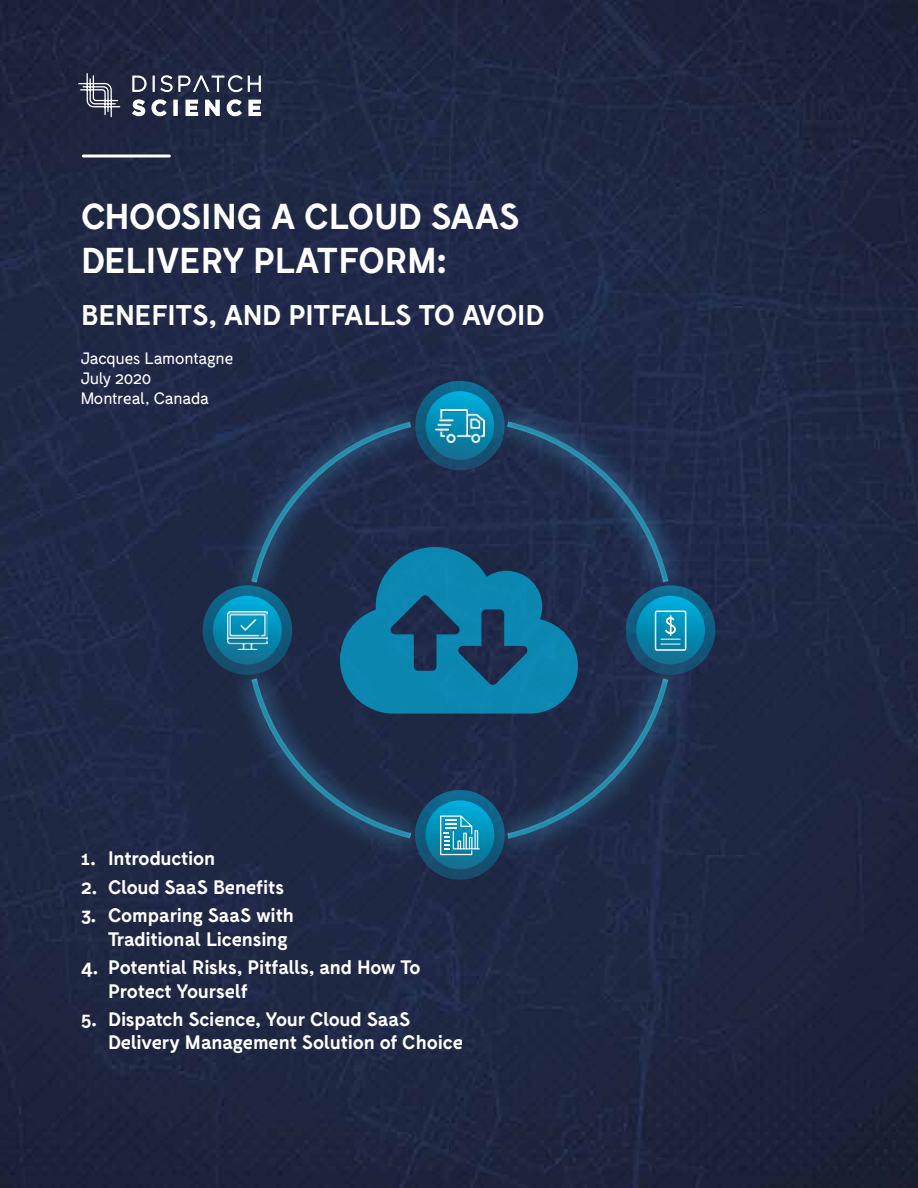
<style>
.page{position:relative;width:918px;height:1188px;background:#fff}
.page>*{position:absolute;margin:0;border:0;box-sizing:border-box;transform-origin:0 0}
.t1{font:700 36px/43.2px "Fabrik";color:#fff}
.t2{font:700 28.5px "Fabrik";color:#fff}
.t3{font:700 19.5px/23.4px "Fabrik";color:#fff}
.t4{font:16.5px/19.8px "Fabrik";letter-spacing:-.01em;color:#fff}
</style>
<div class="page">
<img style="left:0;top:0;width:918px;height:1188px">
<div style="left:230px;top:401px;width:202px;height:203px;background:#51bcec;opacity:.7"></div>
<svg style="left:133px;top:100px;width:12px;height:16px"></svg>
<svg style="left:152px;top:100px;width:14px;height:16px"></svg>
<hr style="left:174px;top:100px;width:3px;height:16px;background:#fff">
<svg style="left:186px;top:100px;width:12px;height:16px"></svg>
<svg style="left:206px;top:100px;width:13px;height:16px"></svg>
<svg style="left:227px;top:100px;width:14px;height:16px"></svg>
<svg style="left:249px;top:100px;width:12px;height:16px"></svg>
<svg style="left:77px;top:72px;width:44px;height:46px;background:#494e62"></svg>
<svg style="left:133px;top:76px;width:13px;height:16px"></svg>
<svg style="left:153px;top:76px;width:1px;height:16px"></svg>
<svg style="left:160px;top:75px;width:12px;height:17px"></svg>
<svg style="left:179px;top:75px;width:82px;height:17px"></svg>
<hr style="left:83px;top:155px;width:86px;height:3px;background:#fff">
<svg style="left:203px;top:585px;width:89px;height:90px"></svg>
<svg style="left:213px;top:596px;width:69px;height:69px"></svg>
<img style="left:227px;top:611px;width:23px;height:38px">
<svg style="left:626px;top:585px;width:89px;height:90px"></svg>
<svg style="left:636px;top:596px;width:69px;height:69px"></svg>
<div style="left:655px;top:611px;width:31px;height:40px;border:1px solid #fff"></div>
<svg style="left:415px;top:381px;width:90px;height:89px"></svg>
<svg style="left:426px;top:391px;width:68px;height:69px"></svg>
<img style="left:436px;top:409px;width:48px;height:12px">
<svg style="left:415px;top:790px;width:90px;height:90px"></svg>
<svg style="left:425px;top:800px;width:69px;height:69px"></svg>
<div style="left:486px;top:657px;width:204px;height:203px;background:#51bcec;opacity:.7"></div>
<div style="left:230px;top:657px;width:202px;height:202px;background:#51bcec;opacity:.7"></div>
<div style="left:486px;top:400px;width:204px;height:203px;background:#51bcec;opacity:.7"></div>
<svg style="left:250px;top:421px;width:430px;height:434px;background:#1c4465"></svg>
<div style="left:505px;top:421px;width:164px;height:164px;background:#51bcec;opacity:.75"></div>
<h1 class="t1" style="left:81px;top:196px;width:440px">CHOOSING A CLOUD SAAS<br>DELIVERY PLATFORM:</h1>
<h2 class="t2" style="left:81px;top:299px;width:465px">BENEFITS, AND PITFALLS TO AVOID</h2>
<p class="t4" style="left:81px;top:349px;width:154px">Jacques Lamontagne<br>July 2020<br>Montreal, Canada</p>
<p class="t3" style="left:81px;top:847px;width:136px">1. Introduction</p>
<p class="t3" style="left:81px;top:875px;width:205px">2. Cloud SaaS Benefits</p>
<p class="t3" style="left:108px;top:904px;width:187px;text-indent:-27px">3. Comparing SaaS with<br>Traditional Licensing</p>
<p class="t3" style="left:108px;top:956px;width:314px;text-indent:-27px">4. Potential Risks, Pitfalls, and How To<br>Protect Yourself</p>
<p class="t3" style="left:108px;top:1008px;width:356px;text-indent:-27px">5. Dispatch Science, Your Cloud SaaS<br>Delivery Management Solution of Choice</p>
</div>
